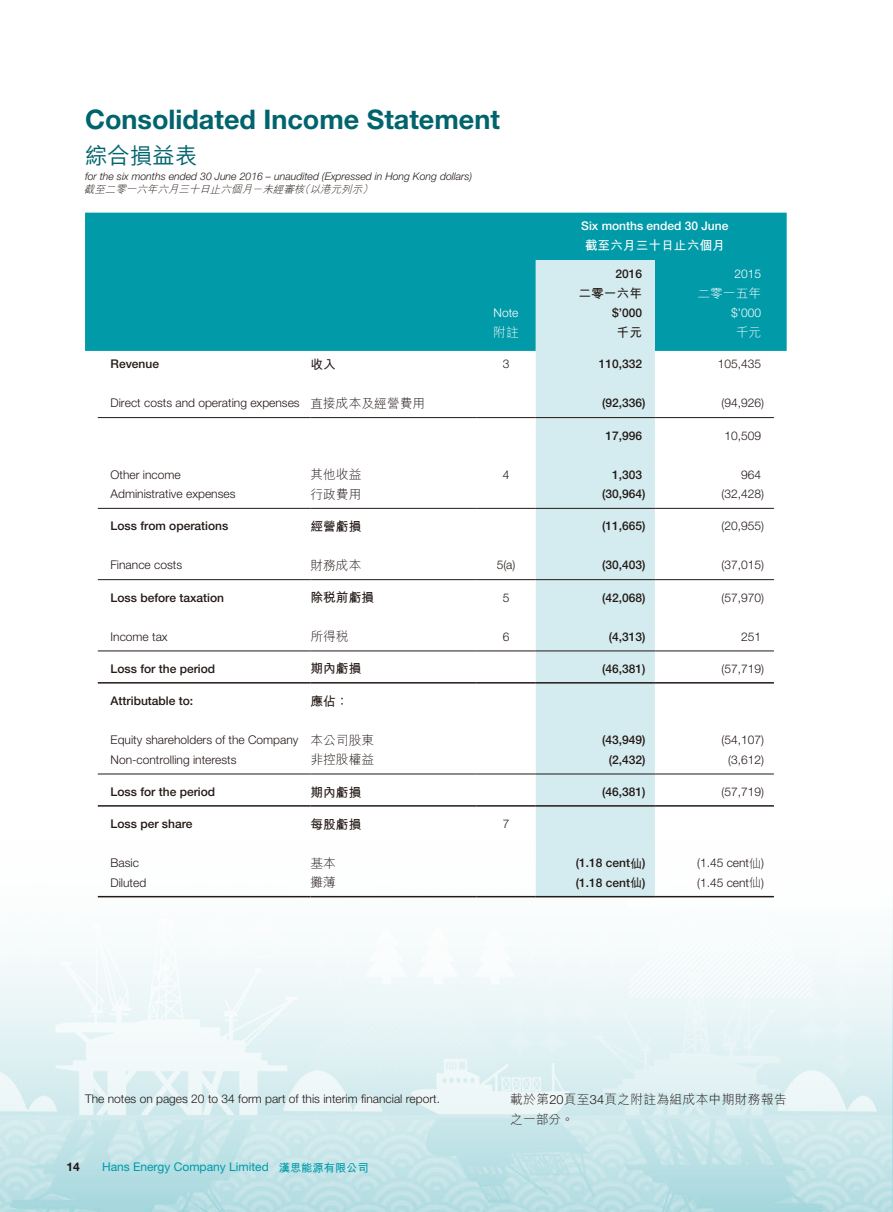
<style>
.page{position:relative;width:893px;height:1212px;background:#fff}
.page>*{position:absolute;margin:0;border:0;box-sizing:border-box;transform-origin:0 0}
.t1{font:700 27px "Helvetica Neue LT Std";color:#00646d}
.t2{font:500 22.5px "M Hei HK";color:#00646d}
.t3{font:700 12.75px "M Hei HK";color:#231916}
.t4{font:300 12.75px/19.5px "M Hei HK";letter-spacing:.025em;color:#231916}
.t5{font:300 12.75px "M Hei HK";color:#231916}
.t6{font:700 12.75px "M Hei HK";color:#fff}
.t7{font:300 12.75px "M Hei HK";color:#fff}
.t8{font:300 12px "Helvetica Neue LT Std";color:#231916}
.t9{font:500 12px "Helvetica Neue LT Std";color:#231916}
.t10{font:12px "Helvetica Neue LT Std";color:#009aa9}
.t11{font:500 12px "Helvetica Neue LT Std";color:#fff}
.t12{font:300 12px "Helvetica Neue LT Std";color:#fff}
.t13{font:700 12px "Helvetica Neue LT Std";color:#231916}
.t14{font:italic 300 10.5px "Helvetica Neue LT Std";color:#231916}
.t15{font:italic 300 10.5px "M Hei HK";color:#231916}
.s1{font-family:"M Hei HK";font-size:12.75px}
.s2{font-family:"M Hei HK";font-weight:700}
.s3{font-family:"M Hei HK"}
.s4{font-family:"Helvetica Neue LT Std"}
.s5{font-family:"M Hei HK";font-weight:700;font-size:11.25px}
</style>
<div class="page">
<img style="left:0;top:507px;width:893px;height:705px">
<div style="left:85px;top:213px;width:702px;height:138px;background:#009aa9"></div>
<div style="left:536px;top:260px;width:119px;height:636px;background:#d4ebef"></div>
<hr style="left:98px;top:417px;width:212px;height:1px;background:#231916">
<hr style="left:310px;top:417px;width:166px;height:1px;background:#231916">
<hr style="left:476px;top:417px;width:60px;height:1px;background:#231916">
<hr style="left:536px;top:417px;width:119px;height:1px;background:#231916">
<hr style="left:655px;top:417px;width:119px;height:1px;background:#231916">
<hr style="left:98px;top:508px;width:212px;height:1px;background:#231916">
<hr style="left:310px;top:508px;width:166px;height:1px;background:#231916">
<hr style="left:476px;top:508px;width:60px;height:1px;background:#231916">
<hr style="left:536px;top:508px;width:119px;height:1px;background:#231916">
<hr style="left:655px;top:508px;width:119px;height:1px;background:#231916">
<hr style="left:98px;top:579px;width:212px;height:1px;background:#231916">
<hr style="left:310px;top:579px;width:166px;height:1px;background:#231916">
<hr style="left:476px;top:579px;width:60px;height:1px;background:#231916">
<hr style="left:536px;top:579px;width:119px;height:1px;background:#231916">
<hr style="left:655px;top:579px;width:119px;height:1px;background:#231916">
<hr style="left:98px;top:650px;width:212px;height:1px;background:#231916">
<hr style="left:310px;top:650px;width:166px;height:1px;background:#231916">
<hr style="left:476px;top:650px;width:60px;height:1px;background:#231916">
<hr style="left:536px;top:650px;width:119px;height:1px;background:#231916">
<hr style="left:655px;top:650px;width:119px;height:1px;background:#231916">
<hr style="left:98px;top:682px;width:212px;height:1px;background:#231916">
<hr style="left:310px;top:682px;width:166px;height:1px;background:#231916">
<hr style="left:476px;top:682px;width:60px;height:1px;background:#231916">
<hr style="left:536px;top:682px;width:119px;height:1px;background:#231916">
<hr style="left:655px;top:682px;width:119px;height:1px;background:#231916">
<hr style="left:98px;top:773px;width:212px;height:1px;background:#231916">
<hr style="left:310px;top:773px;width:166px;height:1px;background:#231916">
<hr style="left:476px;top:773px;width:60px;height:1px;background:#231916">
<hr style="left:536px;top:773px;width:119px;height:1px;background:#231916">
<hr style="left:655px;top:773px;width:119px;height:1px;background:#231916">
<hr style="left:98px;top:805px;width:212px;height:2px;background:#231916">
<hr style="left:310px;top:805px;width:166px;height:2px;background:#231916">
<hr style="left:476px;top:805px;width:60px;height:2px;background:#231916">
<hr style="left:536px;top:805px;width:119px;height:2px;background:#231916">
<hr style="left:655px;top:805px;width:119px;height:2px;background:#231916">
<hr style="left:98px;top:896px;width:212px;height:1px;background:#231916">
<hr style="left:310px;top:896px;width:166px;height:1px;background:#231916">
<hr style="left:476px;top:896px;width:60px;height:1px;background:#231916">
<hr style="left:536px;top:896px;width:119px;height:1px;background:#231916">
<hr style="left:655px;top:896px;width:119px;height:1px;background:#231916">
<h1 class="t1" style="left:85px;top:102px;width:416px">Consolidated Income Statement</h1>
<h2 class="t2" style="left:85px;top:139px;width:114px">綜合損益表</h2>
<p class="t14" style="left:85px;top:170px;width:389px">for the six months ended 30 June 2016 – unaudited (Expressed in Hong Kong dollars)</p>
<p class="t15" style="left:84px;top:182px;width:294px">截至二零一六年六月三十日止六個月－未經審核（以港元列示）</p>
<p class="t11" style="left:581px;top:219px;width:149px">Six months ended 30 June</p>
<p class="t6" style="left:585px;top:236px;width:142px">截至六月三十日止六個月</p>
<p class="t9" style="left:615px;top:266px;width:28px">2016</p>
<p class="t12" style="left:734px;top:266px;width:28px">2015</p>
<p class="t3" style="left:578px;top:284px;width:65px">二零一六年</p>
<p class="t7" style="left:697px;top:284px;width:65px">二零一五年</p>
<p class="t12" style="left:494px;top:305px;width:26px">Note</p>
<p class="t9" style="left:612px;top:305px;width:32px">$’000</p>
<p class="t12" style="left:731px;top:305px;width:32px">$’000</p>
<p class="t7" style="left:493px;top:323px;width:27px">附註</p>
<p class="t3" style="left:617px;top:323px;width:27px">千元</p>
<p class="t7" style="left:736px;top:323px;width:27px">千元</p>
<p class="t9" style="left:111px;top:357px;width:50px">Revenue</p>
<p class="t3" style="left:310px;top:355px;width:27px">收入</p>
<p class="t8" style="left:503px;top:357px;width:8px">3</p>
<p class="t9" style="left:599px;top:357px;width:45px">110,332</p>
<p class="t8" style="left:718px;top:357px;width:45px">105,435</p>
<p class="t8" style="left:111px;top:396px;width:316px">Direct costs and operating expenses <span class="s1">直接成本及經營費用</span></p>
<p class="t9" style="left:602px;top:396px;width:45px">(92,336)</p>
<p class="t8" style="left:722px;top:396px;width:44px">(94,926)</p>
<p class="t9" style="left:605px;top:428px;width:38px">17,996</p>
<p class="t8" style="left:724px;top:428px;width:38px">10,509</p>
<p class="t8" style="left:111px;top:467px;width:72px">Other income</p>
<p class="t5" style="left:310px;top:465px;width:52px">其他收益</p>
<p class="t8" style="left:503px;top:467px;width:8px">4</p>
<p class="t9" style="left:612px;top:467px;width:32px">1,303</p>
<p class="t8" style="left:741px;top:467px;width:22px">964</p>
<p class="t8" style="left:111px;top:487px;width:126px">Administrative expenses</p>
<p class="t5" style="left:310px;top:485px;width:52px">行政費用</p>
<p class="t9" style="left:602px;top:487px;width:45px">(30,964)</p>
<p class="t8" style="left:722px;top:487px;width:44px">(32,428)</p>
<p class="t9" style="left:111px;top:519px;width:119px">Loss from operations</p>
<p class="t3" style="left:310px;top:517px;width:52px">經營虧損</p>
<p class="t9" style="left:602px;top:519px;width:45px">(11,665)</p>
<p class="t8" style="left:722px;top:519px;width:44px">(20,955)</p>
<p class="t8" style="left:111px;top:558px;width:73px">Finance costs</p>
<p class="t5" style="left:310px;top:556px;width:52px">財務成本</p>
<p class="t8" style="left:497px;top:558px;width:20px">5(a)</p>
<p class="t9" style="left:602px;top:558px;width:45px">(30,403)</p>
<p class="t8" style="left:722px;top:558px;width:44px">(37,015)</p>
<p class="t9" style="left:111px;top:590px;width:115px">Loss before taxation</p>
<p class="t3" style="left:310px;top:588px;width:65px">除稅前虧損</p>
<p class="t8" style="left:503px;top:590px;width:8px">5</p>
<p class="t9" style="left:602px;top:590px;width:45px">(42,068)</p>
<p class="t8" style="left:722px;top:590px;width:44px">(57,970)</p>
<p class="t8" style="left:111px;top:629px;width:59px">Income tax</p>
<p class="t5" style="left:310px;top:627px;width:40px">所得稅</p>
<p class="t8" style="left:503px;top:629px;width:8px">6</p>
<p class="t9" style="left:609px;top:629px;width:38px">(4,313)</p>
<p class="t8" style="left:741px;top:629px;width:22px">251</p>
<p class="t9" style="left:111px;top:661px;width:106px">Loss for the period</p>
<p class="t3" style="left:310px;top:659px;width:52px">期內虧損</p>
<p class="t9" style="left:602px;top:661px;width:45px">(46,381)</p>
<p class="t8" style="left:722px;top:661px;width:44px">(57,719)</p>
<p class="t9" style="left:111px;top:694px;width:84px">Attributable to:</p>
<p class="t3" style="left:310px;top:692px;width:40px">應佔：</p>
<p class="t8" style="left:111px;top:733px;width:265px">Equity shareholders of the Company <span class="s1">本公司股東</span></p>
<p class="t9" style="left:602px;top:733px;width:45px">(43,949)</p>
<p class="t8" style="left:722px;top:733px;width:44px">(54,107)</p>
<p class="t8" style="left:111px;top:752px;width:128px">Non-controlling interests</p>
<p class="t5" style="left:310px;top:750px;width:65px">非控股權益</p>
<p class="t9" style="left:609px;top:752px;width:38px">(2,432)</p>
<p class="t8" style="left:728px;top:752px;width:37px">(3,612)</p>
<p class="t9" style="left:111px;top:785px;width:106px">Loss for the period</p>
<p class="t3" style="left:310px;top:782px;width:52px">期內虧損</p>
<p class="t9" style="left:602px;top:785px;width:45px">(46,381)</p>
<p class="t8" style="left:722px;top:784px;width:44px">(57,719)</p>
<p class="t9" style="left:111px;top:817px;width:84px">Loss per share</p>
<p class="t3" style="left:310px;top:815px;width:52px">每股虧損</p>
<p class="t8" style="left:503px;top:817px;width:8px">7</p>
<p class="t8" style="left:111px;top:856px;width:30px">Basic</p>
<p class="t5" style="left:310px;top:854px;width:27px">基本</p>
<p class="t9" style="left:576px;top:856px;width:71px">(1.18 cent<span class="s2">仙</span>)</p>
<p class="t8" style="left:697px;top:856px;width:68px">(1.45 cent<span class="s3">仙</span>)</p>
<p class="t8" style="left:111px;top:875px;width:37px">Diluted</p>
<p class="t5" style="left:310px;top:874px;width:27px">攤薄</p>
<p class="t9" style="left:576px;top:875px;width:71px">(1.18 cent<span class="s2">仙</span>)</p>
<p class="t8" style="left:697px;top:875px;width:68px">(1.45 cent<span class="s3">仙</span>)</p>
<p class="t8" style="left:85px;top:1091px;width:356px">The notes on pages 20 to 34 form part of this interim financial report.</p>
<p class="t4" style="left:510px;top:1089px;width:278px">載於第<span class="s4">20</span>頁至<span class="s4">34</span>頁之附註為組成本中期財務報告之一部分。</p>
<p class="t13" style="left:67px;top:1160px;width:15px">14</p>
<p class="t10" style="left:102px;top:1160px;width:268px">Hans Energy Company Limited <span class="s5">漢思能源有限公司</span></p>
</div>
